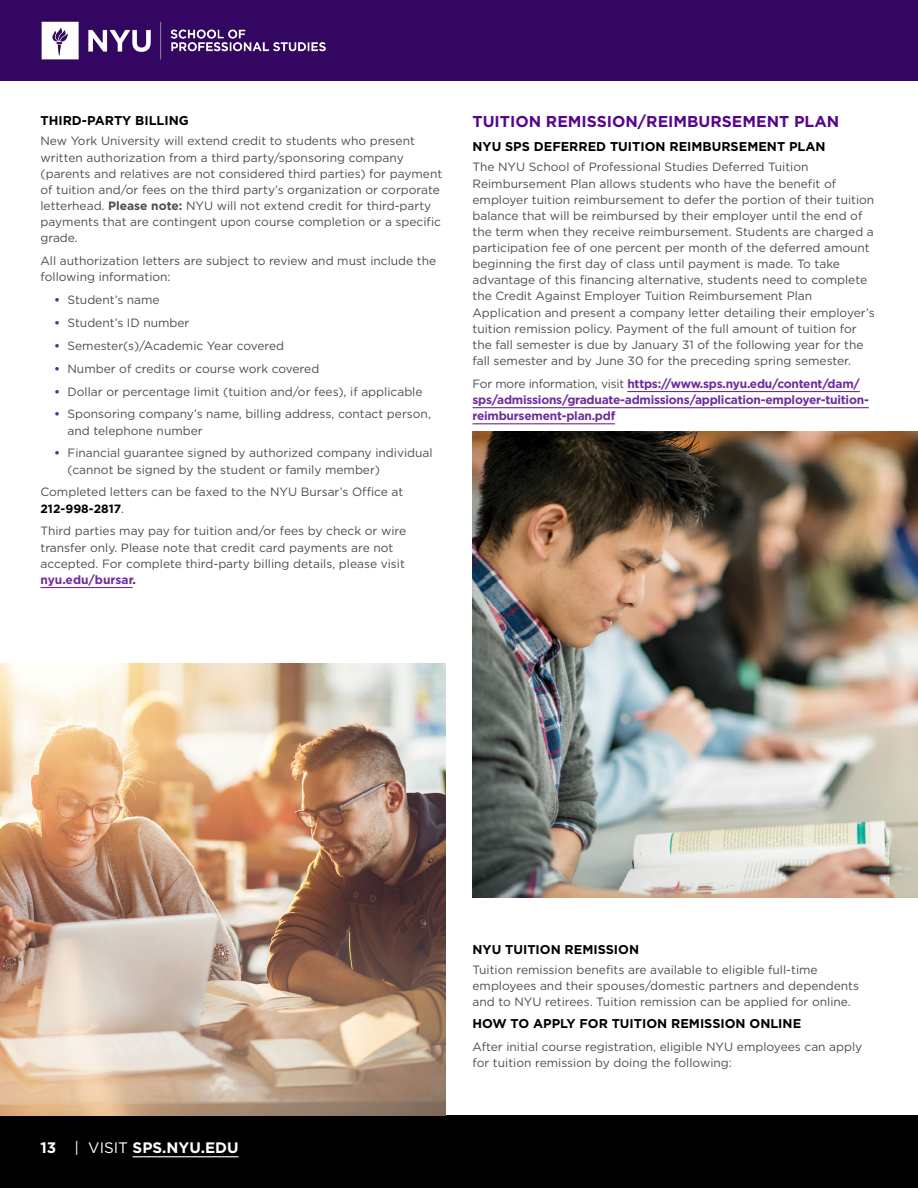
<style>
.page{position:relative;width:918px;height:1188px;background:#fff}
.page>*{position:absolute;margin:0;border:0;box-sizing:border-box;transform-origin:0 0}
._01b_-_Int_-_H2_Header_Purple{font:700 15.75px "Gotham";color:#57068c}
.t1{font:700 15.15px "Gotham";color:#fff}
._01c_-_Int_-_H3_Subhead_Black{font:700 12.75px "Gotham";color:#000}
._02d_-_Int_-_Course_Description{font:700 12.75px "Gotham";color:#000}
._02d_-_Int_-_Course_Description-2{font:12px/16.2px "Gotham";color:#4d4d4f}
._02d_-_Int_-_Course_Description-3{font:700 12px/16px "Gotham";letter-spacing:-.02em;color:#702b9d}
.s1{font-weight:700}
.s2{font-weight:700;color:#522e91}
.s3{font-weight:700;color:#000}
.s4{font-weight:700;color:#702b9d}
.s5{font-weight:700;color:#57068c}
.s6{font-weight:400;color:#4d4d4f}
.s7{font-weight:400}
</style>
<div class="page">
<div style="left:0;top:0;width:918px;height:81px;background:#330662"></div>
<div style="left:0;top:1115px;width:918px;height:73px;background:#000"></div>
<img style="left:41px;top:21px;width:285px;height:39px">
<hr style="left:40px;top:587px;width:93px;height:1px;background:#702b9d">
<hr style="left:627px;top:391px;width:233px;height:1px;background:#702b9d">
<hr style="left:472px;top:407px;width:397px;height:1px;background:#702b9d">
<hr style="left:472px;top:423px;width:143px;height:1px;background:#702b9d">
<img style="left:0;top:663px;width:446px;height:452px">
<img style="left:472px;top:432px;width:446px;height:466px">
<hr style="left:133px;top:1156px;width:106px;height:1px;background:#fff">
<h3 class="_01c_-_Int_-_H3_Subhead_Black" style="left:40px;top:112px;width:150px">THIRD-PARTY BILLING</h3>
<p class="_02d_-_Int_-_Course_Description-2" style="left:40px;top:133px;width:403px">New York University will extend credit to students who present written authorization from a third party/sponsoring company (parents and relatives are not considered third parties) for payment of tuition and/or fees on the third party’s organization or corporate letterhead. <span class="s1">Please note:</span> NYU will not extend credit for third-party payments that are contingent upon course completion or a specific grade.</p>
<p class="_02d_-_Int_-_Course_Description-2" style="left:40px;top:252px;width:397px">All authorization letters are subject to review and must include the following information:</p>
<p class="_02d_-_Int_-_Course_Description-2" style="left:54px;top:291px;width:107px"><span class="s2">•</span> Student’s name</p>
<p class="_02d_-_Int_-_Course_Description-2" style="left:54px;top:314px;width:137px"><span class="s2">•</span> Student’s ID number</p>
<p class="_02d_-_Int_-_Course_Description-2" style="left:54px;top:337px;width:232px"><span class="s2">•</span> Semester(s)/Academic Year covered</p>
<p class="_02d_-_Int_-_Course_Description-2" style="left:54px;top:360px;width:267px"><span class="s2">•</span> Number of credits or course work covered</p>
<p class="_02d_-_Int_-_Course_Description-2" style="left:54px;top:383px;width:370px"><span class="s2">•</span> Dollar or percentage limit (tuition and/or fees), if applicable</p>
<p class="_02d_-_Int_-_Course_Description-2" style="left:68px;top:406px;width:365px;text-indent:-14px"><span class="s2">•</span> Sponsoring company’s name, billing address, contact person, and telephone number</p>
<p class="_02d_-_Int_-_Course_Description-2" style="left:68px;top:445px;width:367px;text-indent:-14px"><span class="s2">•</span> Financial guarantee signed by authorized company individual (cannot be signed by the student or family member)</p>
<p class="_02d_-_Int_-_Course_Description-2" style="left:40px;top:484px;width:364px">Completed letters can be faxed to the NYU Bursar’s Office at<br><span class="s3">212-998-2817</span>.</p>
<p class="_02d_-_Int_-_Course_Description-2" style="left:40px;top:523px;width:367px">Third parties may pay for tuition and/or fees by check or wire transfer only. Please note that credit card payments are not accepted. For complete third-party billing details, please visit <span class="s4">nyu.edu/bursar</span><span class="s5">.</span></p>
<h2 class="_01b_-_Int_-_H2_Header_Purple" style="left:472px;top:111px;width:368px">TUITION REMISSION/REIMBURSEMENT PLAN</h2>
<h3 class="_01c_-_Int_-_H3_Subhead_Black" style="left:472px;top:138px;width:355px">NYU SPS DEFERRED TUITION REIMBURSEMENT PLAN</h3>
<p class="_02d_-_Int_-_Course_Description-2" style="left:472px;top:159px;width:404px">The NYU School of Professional Studies Deferred Tuition Reimbursement Plan allows students who have the benefit of employer tuition reimbursement to defer the portion of their tuition balance that will be reimbursed by their employer until the end of the term when they receive reimbursement. Students are charged a participation fee of one percent per month of the deferred amount beginning the first day of class until payment is made. To take advantage of this financing alternative, students need to complete the Credit Against Employer Tuition Reimbursement Plan Application and present a company letter detailing their employer’s tuition remission policy. Payment of the full amount of tuition for the fall semester is due by January 31 of the following year for the fall semester and by June 30 for the preceding spring semester.</p>
<p class="_02d_-_Int_-_Course_Description-3" style="left:472px;top:375px;width:398px"><span class="s6">For more information, visit</span> https://www.sps.nyu.edu/content/dam/ sps/admissions/graduate-admissions/application-employer-tuition&shy;reimbursement-plan.pdf</p>
<p class="t1" style="left:40px;top:1138px;width:200px">13 <span class="s7">| VISIT</span> SPS.NYU.EDU</p>
<p class="_02d_-_Int_-_Course_Description" style="left:472px;top:941px;width:168px">NYU TUITION REMISSION</p>
<p class="_02d_-_Int_-_Course_Description-2" style="left:472px;top:962px;width:388px">Tuition remission benefits are available to eligible full-time employees and their spouses/domestic partners and dependents and to NYU retirees. Tuition remission can be applied for online.</p>
<p class="_02d_-_Int_-_Course_Description" style="left:472px;top:1015px;width:330px">HOW TO APPLY FOR TUITION REMISSION ONLINE</p>
<p class="_02d_-_Int_-_Course_Description-2" style="left:472px;top:1038px;width:391px">After initial course registration, eligible NYU employees can apply for tuition remission by doing the following:</p>
</div>
